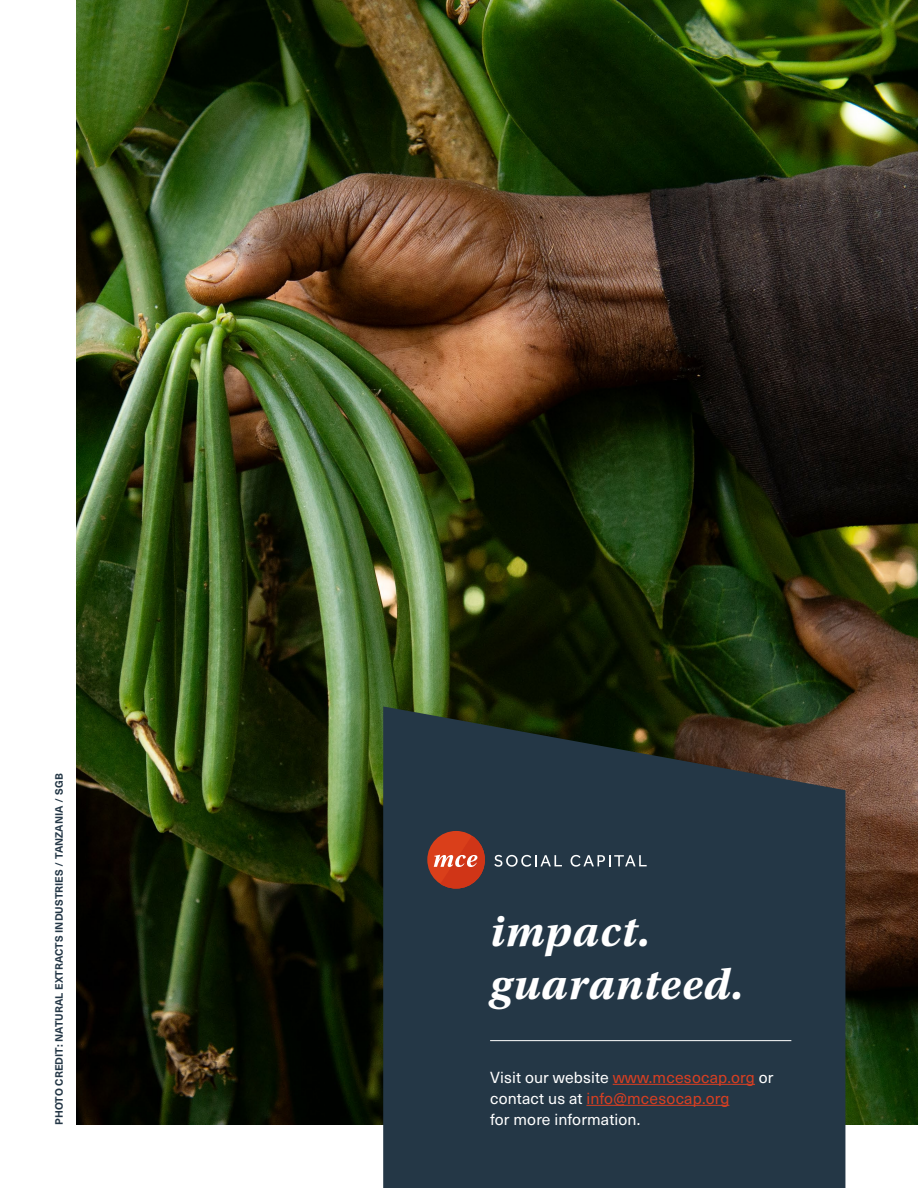
<style>
.page{position:relative;width:918px;height:1188px;background:#fff}
.page>*{position:absolute;margin:0;border:0;box-sizing:border-box;transform-origin:0 0}
.t1{font:italic 700 45px/52.5px "Utopia Std";letter-spacing:.02em;color:#fff}
.t2{font:15.75px/21px "Neue Haas Unica W1 G";letter-spacing:.01em;color:#d83f22}
.t3{font:15.75px "Neue Haas Unica W1 G";letter-spacing:.01em;color:#fff}
.t4{font:700 10.5px "Neue Haas Unica W1 G";letter-spacing:.01em;color:#243746}
.s1{color:#fff}
</style>
<div class="page">
<img style="left:77px;top:0;width:841px;height:1124px">
<svg style="left:383px;top:706px;width:462px;height:482px;background:#253641"></svg>
<div style="left:427px;top:831px;width:58px;height:58px;background:#da3f1a;border-radius:50%"></div>
<svg style="left:571px;top:855px;width:76px;height:12px"></svg>
<svg style="left:434px;top:836px;width:128px;height:53px"></svg>
<hr style="left:613px;top:1084px;width:142px;height:1px;background:#d83f22">
<hr style="left:586px;top:1105px;width:143px;height:1px;background:#d83f22">
<hr style="left:490px;top:1040px;width:301px;height:1px;background:#fff">
<p class="t4" style="left:51px;top:1125px;width:353px;rotate:-90deg">PHOTO CREDIT: NATURAL EXTRACTS INDUSTRIES / TANZANIA / SGB</p>
<h1 class="t1" style="left:490px;top:906px;width:255px">impact. guaranteed.</h1>
<p class="t2" style="left:490px;top:1066px;width:285px"><span class="s1">Visit our website</span> www.mcesocap.org <span class="s1">or contact us at</span> info@mcesocap.org</p>
<p class="t3" style="left:490px;top:1108px;width:152px">for more information.</p>
</div>
